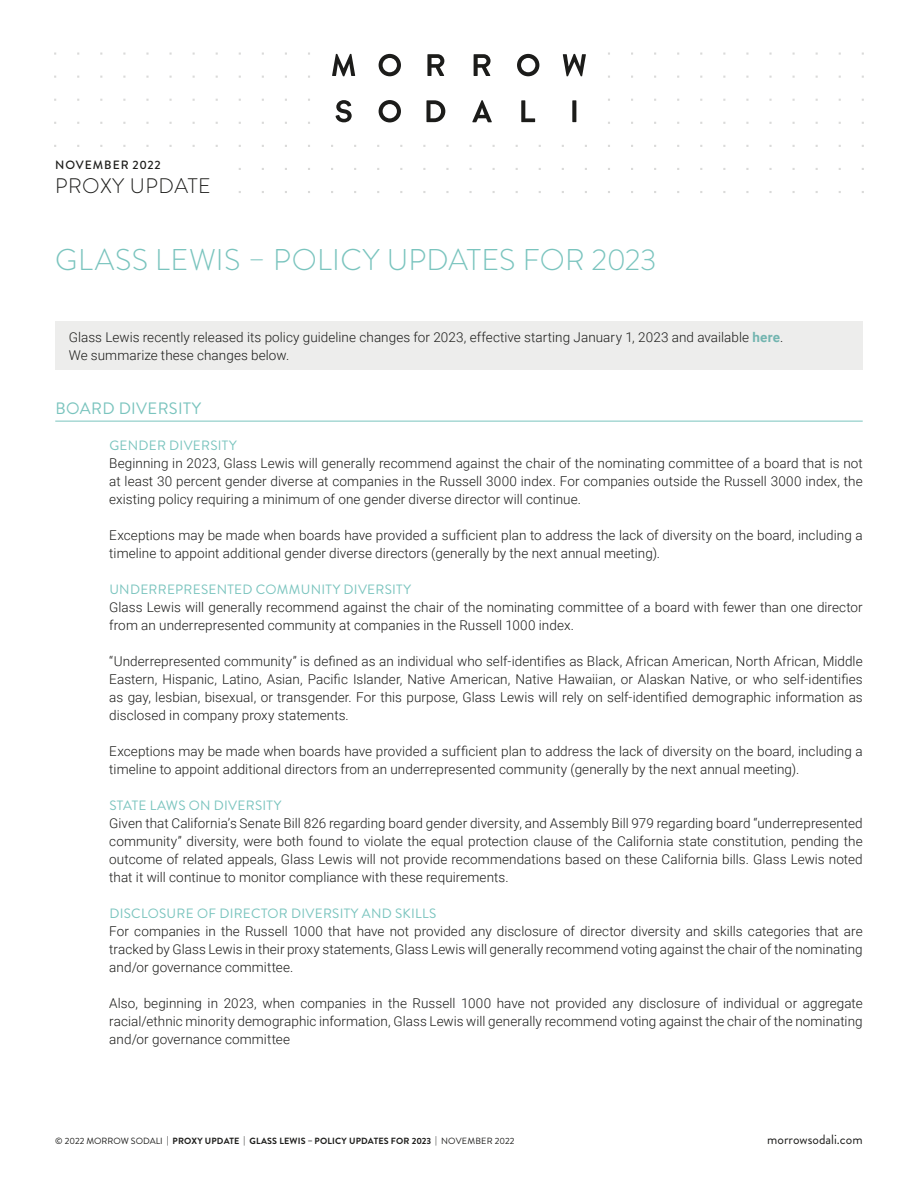
<style>
.page{position:relative;width:918px;height:1188px;background:#fff}
.page>*{position:absolute;margin:0;border:0;box-sizing:border-box;transform-origin:0 0}
.titolo_principale{font:300 30px "Brandon Grotesque";letter-spacing:.01em;color:#7ac4be}
.t1{font:300 21px "Brandon Grotesque";letter-spacing:.025em;color:#1c1c1a}
.t2{font:16.5px "Brandon Grotesque";letter-spacing:.02em;color:#7ac4be}
.testo_corrente{font:300 13.5px/18px "Roboto";letter-spacing:.005em;color:#1c1c1a;text-align:justify}
.intro_box_grigio{font:300 13.5px "Roboto";letter-spacing:.005em;color:#1c1c1a}
.title_2{font:13.5px "Brandon Grotesque";letter-spacing:.02em;color:#7ac4be}
.t3{font:13.5px "Brandon Grotesque";color:#1c1c1a}
.paragraph_title{font:500 12px "Brandon Grotesque";letter-spacing:.075em;color:#1c1c1a}
.t4{font:700 9px "Brandon Grotesque";letter-spacing:.02em;color:#1c1c1a}
.s1{font-weight:700;color:#73b5b0}
.s2{font-weight:400}
</style>
<div class="page">
<svg style="left:54px;top:53px;width:810px;height:140px"></svg>
<div style="left:29px;top:151px;width:203px;height:50px;background:#fff"></div>
<div style="left:55px;top:322px;width:808px;height:48px;background:#ededec"></div>
<hr style="left:55px;top:421px;width:808px;height:1px;background:#7ac4be">
<p class="paragraph_title" style="left:55px;top:156px;width:107px">NOVEMBER 2022</p>
<p class="t1" style="left:55px;top:171px;width:157px">PROXY UPDATE</p>
<p class="titolo_principale" style="left:55px;top:239px;width:603px">GLASS LEWIS – POLICY UPDATES FOR 2023</p>
<p class="intro_box_grigio" style="left:69px;top:328px;width:716px">Glass Lewis recently released its policy guideline changes for 2023, effective starting January 1, 2023 and available <span class="s1">here</span>.</p>
<p class="intro_box_grigio" style="left:69px;top:346px;width:222px">We summarize these changes below.</p>
<p class="t2" style="left:55px;top:397px;width:147px">BOARD DIVERSITY</p>
<p class="title_2" style="left:109px;top:436px;width:129px">GENDER DIVERSITY</p>
<p class="testo_corrente" style="left:109px;top:454px;width:755px">Beginning in 2023, Glass Lewis will generally recommend against the chair of the nominating committee of a board that is not at least 30 percent gender diverse at companies in the Russell 3000 index. For companies outside the Russell 3000 index, the existing policy requiring a minimum of one gender diverse director will continue.</p>
<p class="testo_corrente" style="left:109px;top:526px;width:755px">Exceptions may be made when boards have provided a sufficient plan to address the lack of diversity on the board, including a timeline to appoint additional gender diverse directors (generally by the next annual meeting).</p>
<p class="title_2" style="left:109px;top:580px;width:303px">UNDERREPRESENTED COMMUNITY DIVERSITY</p>
<p class="testo_corrente" style="left:109px;top:598px;width:755px">Glass Lewis will generally recommend against the chair of the nominating committee of a board with fewer than one director from an underrepresented community at companies in the Russell 1000 index.</p>
<p class="testo_corrente" style="left:109px;top:652px;width:755px">“Underrepresented community” is defined as an individual who self-identifies as Black, African American, North African, Middle Eastern, Hispanic, Latino, Asian, Pacific Islander, Native American, Native Hawaiian, or Alaskan Native, or who self-identifies as gay, lesbian, bisexual, or transgender. For this purpose, Glass Lewis will rely on self-identified demographic information as disclosed in company proxy statements.</p>
<p class="testo_corrente" style="left:109px;top:742px;width:755px">Exceptions may be made when boards have provided a sufficient plan to address the lack of diversity on the board, including a timeline to appoint additional directors from an underrepresented community (generally by the next annual meeting).</p>
<p class="title_2" style="left:109px;top:796px;width:173px">STATE LAWS ON DIVERSITY</p>
<p class="testo_corrente" style="left:109px;top:814px;width:755px">Given that California’s Senate Bill 826 regarding board gender diversity, and Assembly Bill 979 regarding board “underrepresented community” diversity, were both found to violate the equal protection clause of the California state constitution, pending the outcome of related appeals, Glass Lewis will not provide recommendations based on these California bills. Glass Lewis noted that it will continue to monitor compliance with these requirements.</p>
<p class="title_2" style="left:109px;top:904px;width:328px">DISCLOSURE OF DIRECTOR DIVERSITY AND SKILLS</p>
<p class="testo_corrente" style="left:109px;top:922px;width:755px">For companies in the Russell 1000 that have not provided any disclosure of director diversity and skills categories that are tracked by Glass Lewis in their proxy statements, Glass Lewis will generally recommend voting against the chair of the nominating and/or governance committee.</p>
<p class="testo_corrente" style="left:109px;top:994px;width:755px">Also, beginning in 2023, when companies in the Russell 1000 have not provided any disclosure of individual or aggregate racial/ethnic minority demographic information, Glass Lewis will generally recommend voting against the chair of the nominating and/or governance committee</p>
<p class="t4" style="left:55px;top:1135px;width:461px"><span class="s2">© 2022 MORROW SODALI |</span> PROXY UPDATE <span class="s2">|</span> GLASS LEWIS – POLICY UPDATES FOR 2023 <span class="s2">| NOVEMBER 2022</span></p>
<p class="t3" style="left:767px;top:1130px;width:97px">morrowsodali.com</p>
</div>
